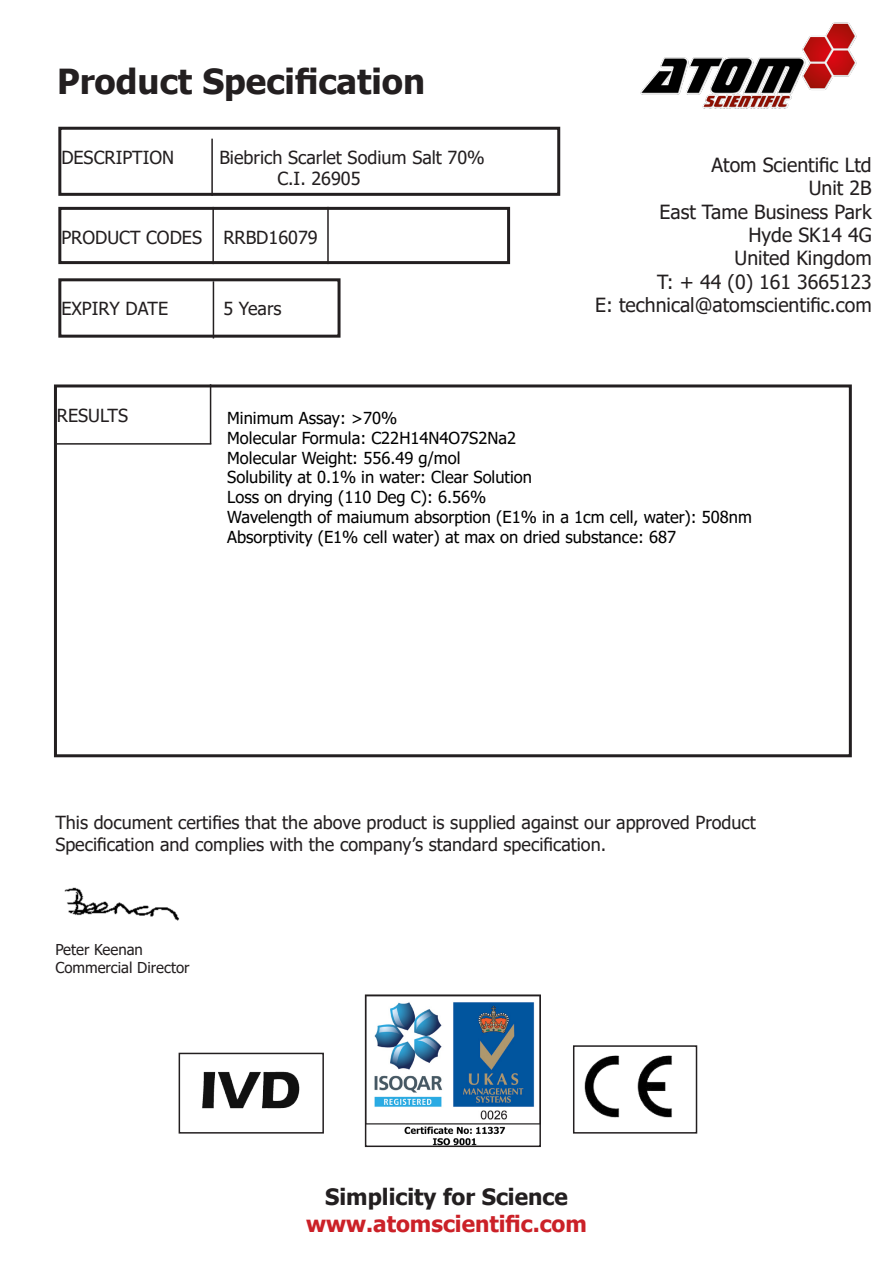
<style>
.page{position:relative;width:893px;height:1263px;background:#fff}
.page>*{position:absolute;margin:0;border:0;box-sizing:border-box;transform-origin:0 0}
.t1{font:700 34.5px "Tahoma";color:#231f20}
.t2{font:700 22.5px "Tahoma";color:#cb2128}
.t3{font:700 22.5px "Tahoma";color:#231f20}
.t4{font:19.5px "Tahoma";color:#231f20}
.t5{font:18px/21.6px "Tahoma";color:#231f20}
.t6{font:16.5px "Tahoma";color:#000}
.t7{font:15px "Tahoma";color:#231f20}
</style>
<div class="page">
<div style="left:54px;top:384px;width:798px;height:373px;border:3px solid #231f20"></div>
<hr style="left:210px;top:384px;width:1px;height:60px;background:#231f20">
<hr style="left:57px;top:443px;width:154px;height:2px;background:#231f20">
<img style="left:64px;top:887px;width:116px;height:34px">
<img style="left:640px;top:22px;width:217px;height:87px">
<div style="left:58px;top:207px;width:452px;height:57px;border:3px solid #231f20"></div>
<hr style="left:212px;top:207px;width:2px;height:57px;background:#231f20">
<div style="left:58px;top:127px;width:502px;height:69px;border:3px solid #231f20"></div>
<hr style="left:211px;top:139px;width:2px;height:57px;background:#231f20">
<hr style="left:327px;top:207px;width:2px;height:57px;background:#231f20">
<img style="left:368px;top:1002px;width:170px;height:142px">
<div style="left:365px;top:994px;width:176px;height:153px;border:2px solid #231f20"></div>
<img style="left:584px;top:1055px;width:88px;height:63px">
<div style="left:573px;top:1045px;width:124px;height:88px;border:2px solid #231f20"></div>
<img style="left:194px;top:1052px;width:106px;height:82px">
<div style="left:179px;top:1053px;width:145px;height:80px;border:2px solid #231f20"></div>
<div style="left:58px;top:278px;width:283px;height:60px;border:3px solid #231f20"></div>
<hr style="left:213px;top:281px;width:1px;height:57px;background:#231f20">
<p class="t1" style="left:57px;top:57px;width:370px">Product Specification</p>
<p class="t5" style="left:61px;top:147px;width:114px">DESCRIPTION</p>
<p class="t5" style="left:277px;top:147px;width:209px;text-indent:-58px">Biebrich Scarlet Sodium Salt 70%<br>C.I. 26905</p>
<p class="t4" style="left:712px;top:152px;width:162px">Atom Scientific Ltd</p>
<p class="t4" style="left:809px;top:175px;width:64px">Unit 2B</p>
<p class="t4" style="left:659px;top:198px;width:214px">East Tame Business Park</p>
<p class="t4" style="left:748px;top:222px;width:125px">Hyde SK14 4G</p>
<p class="t4" style="left:735px;top:245px;width:139px">United Kingdom</p>
<p class="t4" style="left:657px;top:269px;width:216px">T: + 44 (0) 161 3665123</p>
<p class="t4" style="left:595px;top:292px;width:278px">E: technical@atomscientific.com</p>
<p class="t5" style="left:61px;top:228px;width:258px">PRODUCT CODES RRBD16079</p>
<p class="t5" style="left:61px;top:299px;width:108px">EXPIRY DATE</p>
<p class="t5" style="left:223px;top:299px;width:60px">5 Years</p>
<p class="t5" style="left:57px;top:405px;width:73px">RESULTS</p>
<p class="t6" style="left:227px;top:407px;width:172px">Minimum Assay: &gt;70%</p>
<p class="t6" style="left:227px;top:427px;width:290px">Molecular Formula: C22H14N4O7S2Na2</p>
<p class="t6" style="left:227px;top:446px;width:235px">Molecular Weight: 556.49 g/mol</p>
<p class="t6" style="left:227px;top:466px;width:306px">Solubility at 0.1% in water: Clear Solution</p>
<p class="t6" style="left:227px;top:486px;width:261px">Loss on drying (110 Deg C): 6.56%</p>
<p class="t6" style="left:227px;top:506px;width:526px">Wavelength of maiumum absorption (E1% in a 1cm cell, water): 508nm</p>
<p class="t6" style="left:227px;top:526px;width:450px">Absorptivity (E1% cell water) at max on dried substance: 687</p>
<p class="t5" style="left:55px;top:813px;width:702px">This document certifies that the above product is supplied against our approved Product</p>
<p class="t5" style="left:55px;top:834px;width:552px">Specification and complies with the company’s standard specification.</p>
<p class="t7" style="left:55px;top:940px;width:89px">Peter Keenan</p>
<p class="t7" style="left:55px;top:958px;width:136px">Commercial Director</p>
<p class="t3" style="left:325px;top:1181px;width:244px">Simplicity for Science</p>
<p class="t2" style="left:306px;top:1208px;width:282px">www.atomscientific.com</p>
</div>
